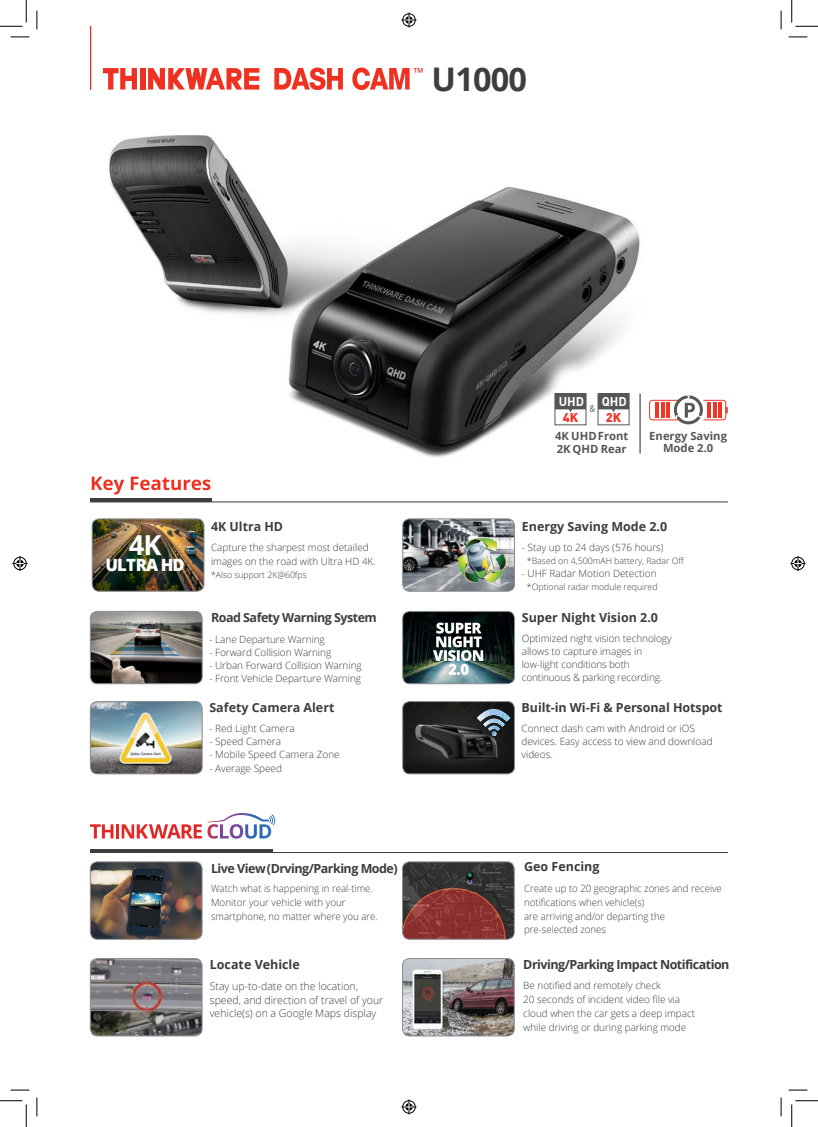
<style>
.page{position:relative;width:818px;height:1127px;background:#fff}
.page>*{position:absolute;margin:0;border:0;box-sizing:border-box;transform-origin:0 0}
.t1{font:700 32.5px "Open Sans";letter-spacing:-.025em;color:#3e3e3f}
.t2{font:700 27.5px "Open Sans";color:#fff}
.t3{font:800 16.88px "Open Sans";letter-spacing:-.06em;color:#fff}
.t4{font:700 12.62px "DIN";color:#fff}
.t5{font:900 12.62px "DIN";color:#ee3829}
.t6{font:700 12.5px "Open Sans";color:#3e3e3f}
.t7{font:700 12.5px "Open Sans";letter-spacing:-.04em;color:#3e3b3b}
.t8{font:700 12.5px "Open Sans";color:#3e3b3b}
.t9{font:700 12.5px "Open Sans";letter-spacing:-.04em;color:#3e3e3f}
.t10{font:700 11.25px "Open Sans";color:#565759}
.t11{font:300 10.62px/13.8px "Open Sans";color:#3e3e3f}
.t12{font:300 10px/13.1px "Open Sans";letter-spacing:-.005em;color:#393c3f}
.t13{font:300 10px "Open Sans";color:#3e3e3f}
.t14{font:300 10px/13.8px "Open Sans";color:#3e3e3f;scale:.96 1}
.t15{font:300 8.75px "Open Sans";color:#393c3f}
.t16{font:300 8.75px "Open Sans";color:#3e3e3f}
</style>
<div class="page">
<img style="left:91px;top:55px;width:600px;height:440px">
<hr style="left:90px;top:26px;width:1px;height:64px;background:#d5312d">
<svg style="left:103px;top:68px;width:34px;height:21px"></svg>
<svg style="left:148px;top:68px;width:111px;height:22px"></svg>
<div style="left:140px;top:68px;width:5px;height:21px;background:#ef3122"></div>
<svg style="left:274px;top:67px;width:69px;height:23px"></svg>
<svg style="left:352px;top:67px;width:71px;height:23px"></svg>
<hr style="left:90px;top:849px;width:183px;height:3px;background:#3e3e3f">
<hr style="left:90px;top:852px;width:638px;height:1px;background:#3e3e3f">
<img style="left:402px;top:862px;width:112px;height:77px">
<div style="left:402px;top:861px;width:112px;height:78px;border:1px solid #8a8c8f;border-radius:7px"></div>
<img style="left:90px;top:862px;width:112px;height:77px">
<div style="left:90px;top:861px;width:112px;height:78px;border:1px solid #8a8c8f;border-radius:7px"></div>
<img style="left:90px;top:958px;width:112px;height:77px">
<div style="left:90px;top:958px;width:112px;height:77px;border:1px solid #8a8c8f;border-radius:7px"></div>
<img style="left:402px;top:958px;width:112px;height:77px">
<div style="left:402px;top:958px;width:112px;height:77px;border:1px solid #8a8c8f;border-radius:7px"></div>
<svg style="left:90px;top:824px;width:23px;height:14px"></svg>
<hr style="left:116px;top:824px;width:3px;height:14px;background:#e42625">
<svg style="left:122px;top:813px;width:153px;height:25px"></svg>
<svg style="left:649px;top:395px;width:79px;height:29px"></svg>
<hr style="left:90px;top:498px;width:121px;height:4px;background:#3e3e3f">
<hr style="left:90px;top:501px;width:638px;height:1px;background:#3e3e3f">
<svg style="left:92px;top:476px;width:118px;height:18px"></svg>
<img style="left:90px;top:611px;width:112px;height:72px">
<div style="left:90px;top:611px;width:112px;height:73px;border:1px solid #8a8c8f;border-radius:7px"></div>
<img style="left:403px;top:702px;width:111px;height:71px">
<div style="left:402px;top:701px;width:113px;height:73px;border:1px solid #8a8c8f;border-radius:7px"></div>
<svg style="left:477px;top:703px;width:34px;height:33px"></svg>
<img style="left:403px;top:520px;width:111px;height:71px">
<div style="left:402px;top:518px;width:113px;height:73px;border:1px solid #8a8c8f;border-radius:7px"></div>
<img style="left:453px;top:535px;width:58px;height:57px">
<img style="left:90px;top:701px;width:112px;height:72px">
<div style="left:90px;top:701px;width:112px;height:73px;border:1px solid #8a8c8f;border-radius:7px"></div>
<img style="left:92px;top:519px;width:112px;height:72px">
<div style="left:92px;top:518px;width:112px;height:73px;border:1px solid #8a8c8f;border-radius:7px"></div>
<img style="left:403px;top:611px;width:111px;height:72px">
<div style="left:402px;top:611px;width:113px;height:73px;border:1px solid #8a8c8f;border-radius:7px"></div>
<svg style="left:433px;top:622px;width:50px;height:52px"></svg>
<div style="left:555px;top:393px;width:31px;height:32px;border:1px solid #555656"></div>
<div style="left:598px;top:393px;width:31px;height:32px;border:1px solid #555656"></div>
<svg style="left:555px;top:393px;width:74px;height:19px"></svg>
<hr style="left:640px;top:393px;width:1px;height:60px;background:#231f20">
<svg style="left:11px;top:36px;width:18px;height:2px"></svg>
<svg style="left:788px;top:36px;width:19px;height:2px"></svg>
<svg style="left:11px;top:1089px;width:18px;height:1px"></svg>
<svg style="left:788px;top:1089px;width:19px;height:1px"></svg>
<svg style="left:36px;top:11px;width:2px;height:18px"></svg>
<svg style="left:36px;top:1097px;width:2px;height:18px"></svg>
<svg style="left:780px;top:11px;width:2px;height:18px"></svg>
<svg style="left:780px;top:1097px;width:2px;height:18px"></svg>
<svg style="left:0;top:0;width:27px;height:27px"></svg>
<svg style="left:0;top:1100px;width:27px;height:26px"></svg>
<svg style="left:791px;top:0;width:27px;height:27px"></svg>
<svg style="left:791px;top:1100px;width:27px;height:26px"></svg>
<svg style="left:401px;top:13px;width:15px;height:15px"></svg>
<svg style="left:401px;top:1099px;width:15px;height:15px"></svg>
<svg style="left:13px;top:556px;width:15px;height:15px"></svg>
<svg style="left:790px;top:556px;width:15px;height:15px"></svg>
<p class="t1" style="left:432px;top:56px;width:97px">U1000</p>
<p class="t2" style="left:129px;top:525px;width:34px">4K</p>
<p class="t3" style="left:106px;top:551px;width:81px">ULTRA HD</p>
<p class="t6" style="left:211px;top:517px;width:73px">4K Ultra HD</p>
<p class="t13" style="left:211px;top:540px;width:159px">Capture the sharpest most detailed</p>
<p class="t13" style="left:211px;top:554px;width:166px">images on the road with Ultra HD 4K.</p>
<p class="t16" style="left:211px;top:568px;width:97px">*Also support 2K@60fps</p>
<p class="t9" style="left:211px;top:608px;width:167px">Road Safety Warning System</p>
<p class="t12" style="left:209px;top:632px;width:117px">- Lane Departure Warning</p>
<p class="t12" style="left:209px;top:645px;width:123px">- Forward Collision Warning</p>
<p class="t12" style="left:209px;top:658px;width:154px">- Urban Forward Collision Warning</p>
<p class="t12" style="left:209px;top:671px;width:153px">- Front Vehicle Departure Warning</p>
<p class="t6" style="left:209px;top:698px;width:127px">Safety Camera Alert</p>
<p class="t12" style="left:209px;top:721px;width:87px">- Red Light Camera</p>
<p class="t12" style="left:209px;top:734px;width:73px">- Speed Camera</p>
<p class="t12" style="left:209px;top:747px;width:132px">- Mobile Speed Camera Zone</p>
<p class="t12" style="left:209px;top:760px;width:74px">- Average Speed</p>
<p class="t4" style="left:559px;top:393px;width:27px">UHD</p>
<p class="t5" style="left:563px;top:409px;width:17px">4K</p>
<p class="t4" style="left:602px;top:393px;width:27px">QHD</p>
<p class="t5" style="left:606px;top:409px;width:17px">2K</p>
<p class="t10" style="left:555px;top:428px;width:75px">4K UHD Front</p>
<p class="t10" style="left:557px;top:440px;width:72px">2K QHD Rear</p>
<p class="t10" style="left:649px;top:427px;width:79px">Energy Saving</p>
<p class="t10" style="left:663px;top:440px;width:52px">Mode 2.0</p>
<p class="t6" style="left:522px;top:517px;width:147px">Energy Saving Mode 2.0</p>
<p class="t12" style="left:522px;top:540px;width:143px">- Stay up to 24 days (576 hours)</p>
<p class="t15" style="left:527px;top:554px;width:158px">*Based on 4,500mAH battery, Radar Off</p>
<p class="t12" style="left:522px;top:566px;width:136px">- UHF Radar Motion Detection</p>
<p class="t15" style="left:527px;top:580px;width:132px">*Optional radar module required</p>
<p class="t6" style="left:522px;top:608px;width:138px">Super Night Vision 2.0</p>
<p class="t12" style="left:522px;top:631px;width:151px">Optimized night vision technology</p>
<p class="t12" style="left:522px;top:644px;width:122px">allows to capture images in</p>
<p class="t12" style="left:522px;top:657px;width:109px">low-light conditions both</p>
<p class="t12" style="left:522px;top:670px;width:142px">continuous &amp; parking recording.</p>
<p class="t6" style="left:521px;top:698px;width:203px">Built-in Wi-Fi &amp; Personal Hotspot</p>
<p class="t12" style="left:521px;top:721px;width:193px">Connect dash cam with Android or iOS devices. Easy access to view and download videos.</p>
<p class="t7" style="left:211px;top:859px;width:188px">Live View (Drving/Parking Mode)</p>
<p class="t8" style="left:524px;top:857px;width:77px">Geo Fencing</p>
<p class="t14" style="left:211px;top:881px;width:170px">Watch what is happening in real-time.</p>
<p class="t13" style="left:211px;top:895px;width:136px">Monitor your vehicle with your</p>
<p class="t14" style="left:211px;top:908px;width:175px">smartphone, no matter where you are.</p>
<p class="t14" style="left:524px;top:881px;width:207px">Create up to 20 geographic zones and receive notifications when vehicle(s)</p>
<p class="t14" style="left:524px;top:908px;width:148px">are arriving and/or departing the</p>
<p class="t14" style="left:524px;top:922px;width:87px">pre-selected zones</p>
<p class="t8" style="left:210px;top:955px;width:91px">Locate Vehicle</p>
<p class="t7" style="left:523px;top:955px;width:208px">Driving/Parking Impact Notification</p>
<p class="t11" style="left:210px;top:978px;width:150px">Stay up-to-date on the location,</p>
<p class="t11" style="left:210px;top:992px;width:175px">speed, and direction of travel of your vehicle(s) on a Google Maps display</p>
<p class="t13" style="left:523px;top:978px;width:139px">Be notified and remotely check</p>
<p class="t13" style="left:523px;top:992px;width:158px">20 seconds of incident video file via</p>
<p class="t13" style="left:523px;top:1006px;width:173px">cloud when the car gets a deep impact</p>
<p class="t13" style="left:523px;top:1019px;width:164px">while driving or during parking mode</p>
</div>
